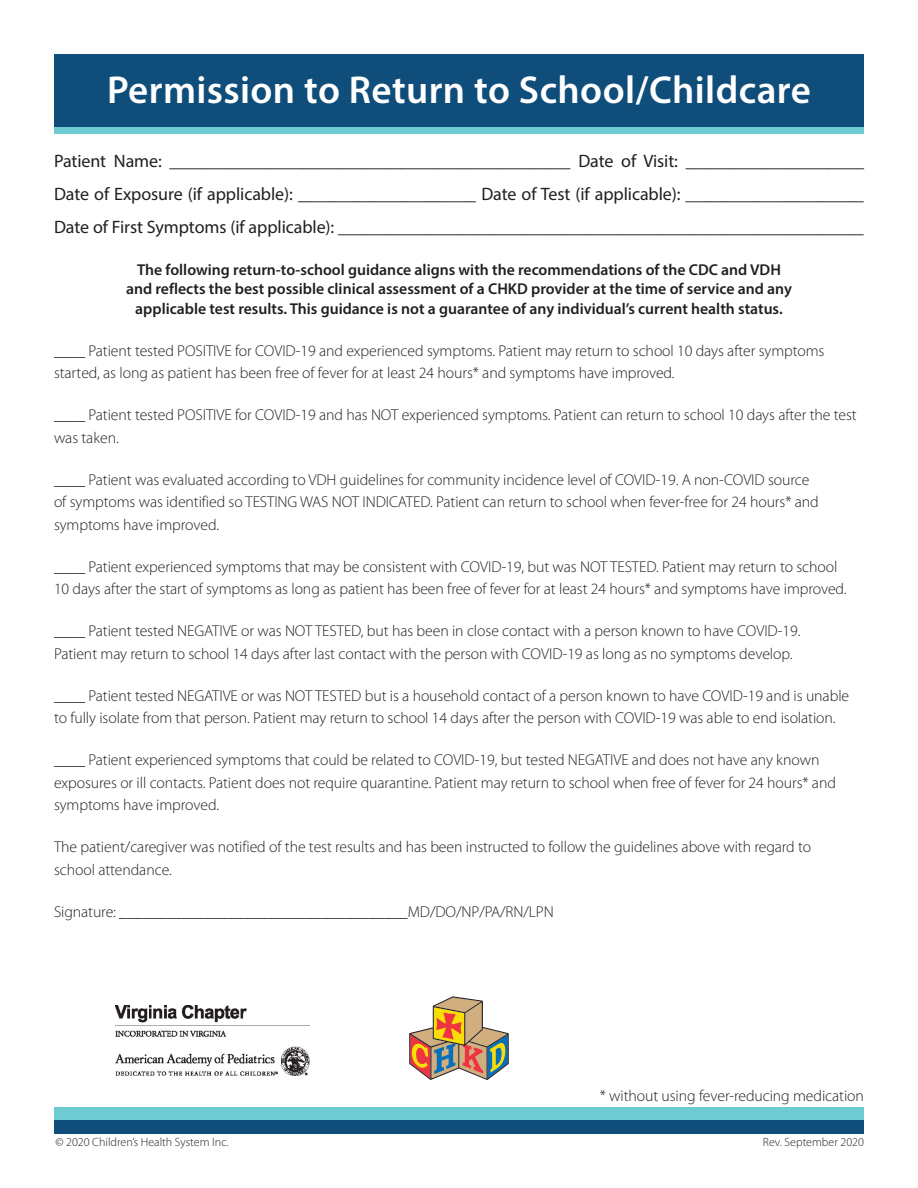
<style>
.page{position:relative;width:918px;height:1188px;background:#fff}
.page>*{position:absolute;margin:0;border:0;box-sizing:border-box;transform-origin:0 0}
.t1{font:600 39px "Myriad Pro";letter-spacing:.01em;color:#fff}
.t2{font:18px/33px "Myriad Pro";letter-spacing:-.005em;color:#231f20;text-align:justify}
.t3{font:300 15.75px/22.5px "Myriad Pro";letter-spacing:-.005em;color:#231f20}
.t4{font:600 15.75px/19.5px "Myriad Pro";color:#231f20;text-align:center}
.t5{font:300 12px "Myriad Pro";color:#231f20}
</style>
<div class="page">
<div style="left:54px;top:120px;width:810px;height:14px;background:#6ecbd1"></div>
<div style="left:54px;top:54px;width:810px;height:73px;background:#0f4d7a"></div>
<div style="left:54px;top:1107px;width:810px;height:13px;background:#6ecbd1"></div>
<div style="left:54px;top:1120px;width:810px;height:14px;background:#0f4d7a"></div>
<svg style="left:409px;top:996px;width:100px;height:84px"></svg>
<img style="left:116px;top:1006px;width:194px;height:69px">
<h1 class="t1" style="left:107px;top:65px;width:705px">Permission to Return to School/Childcare</h1>
<p class="t2" style="left:54px;top:144px;width:812px">Patient Name: _____________________________________________ Date of Visit: ____________________ Date of Exposure (if applicable): ____________________ Date of Test (if applicable): ____________________ Date of First Symptoms (if applicable): ___________________________________________________________</p>
<p class="t4" style="left:126px;top:259px;width:667px">The following return-to-school guidance aligns with the recommendations of the CDC and VDH and reflects the best possible clinical assessment of a CHKD provider at the time of service and any applicable test results. This guidance is not a guarantee of any individual’s current health status.</p>
<p class="t3" style="left:54px;top:339px;width:772px">____ Patient tested POSITIVE for COVID-19 and experienced symptoms. Patient may return to school 10 days after symptoms started, as long as patient has been free of fever for at least 24 hours* and symptoms have improved.</p>
<p class="t3" style="left:54px;top:404px;width:804px">____ Patient tested POSITIVE for COVID-19 and has NOT experienced symptoms. Patient can return to school 10 days after the test was taken.</p>
<p class="t3" style="left:54px;top:468px;width:766px">____ Patient was evaluated according to VDH guidelines for community incidence level of COVID-19. A non-COVID source of symptoms was identified so TESTING WAS NOT INDICATED. Patient can return to school when fever-free for 24 hours* and symptoms have improved.</p>
<p class="t3" style="left:54px;top:555px;width:794px">____ Patient experienced symptoms that may be consistent with COVID-19, but was NOT TESTED. Patient may return to school<br>10 days after the start of symptoms as long as patient has been free of fever for at least 24 hours* and symptoms have improved.</p>
<p class="t3" style="left:54px;top:620px;width:748px">____ Patient tested NEGATIVE or was NOT TESTED, but has been in close contact with a person known to have COVID-19.<br>Patient may return to school 14 days after last contact with the person with COVID-19 as long as no symptoms develop.</p>
<p class="t3" style="left:54px;top:684px;width:797px">____ Patient tested NEGATIVE or was NOT TESTED but is a household contact of a person known to have COVID-19 and is unable to fully isolate from that person. Patient may return to school 14 days after the person with COVID-19 was able to end isolation.</p>
<p class="t3" style="left:54px;top:749px;width:783px">____ Patient experienced symptoms that could be related to COVID-19, but tested NEGATIVE and does not have any known exposures or ill contacts. Patient does not require quarantine. Patient may return to school when free of fever for 24 hours* and symptoms have improved.</p>
<p class="t3" style="left:54px;top:836px;width:759px">The patient/caregiver was notified of the test results and has been instructed to follow the guidelines above with regard to school attendance.</p>
<p class="t3" style="left:54px;top:900px;width:501px">Signature: _____________________________________MD/DO/NP/PA/RN/LPN</p>
<p class="t3" style="left:600px;top:1084px;width:266px">* without using fever-reducing medication</p>
<p class="t5" style="left:56px;top:1135px;width:175px">© 2020 Children’s Health System Inc.</p>
<p class="t5" style="left:763px;top:1135px;width:103px">Rev. September 2020</p>
</div>
